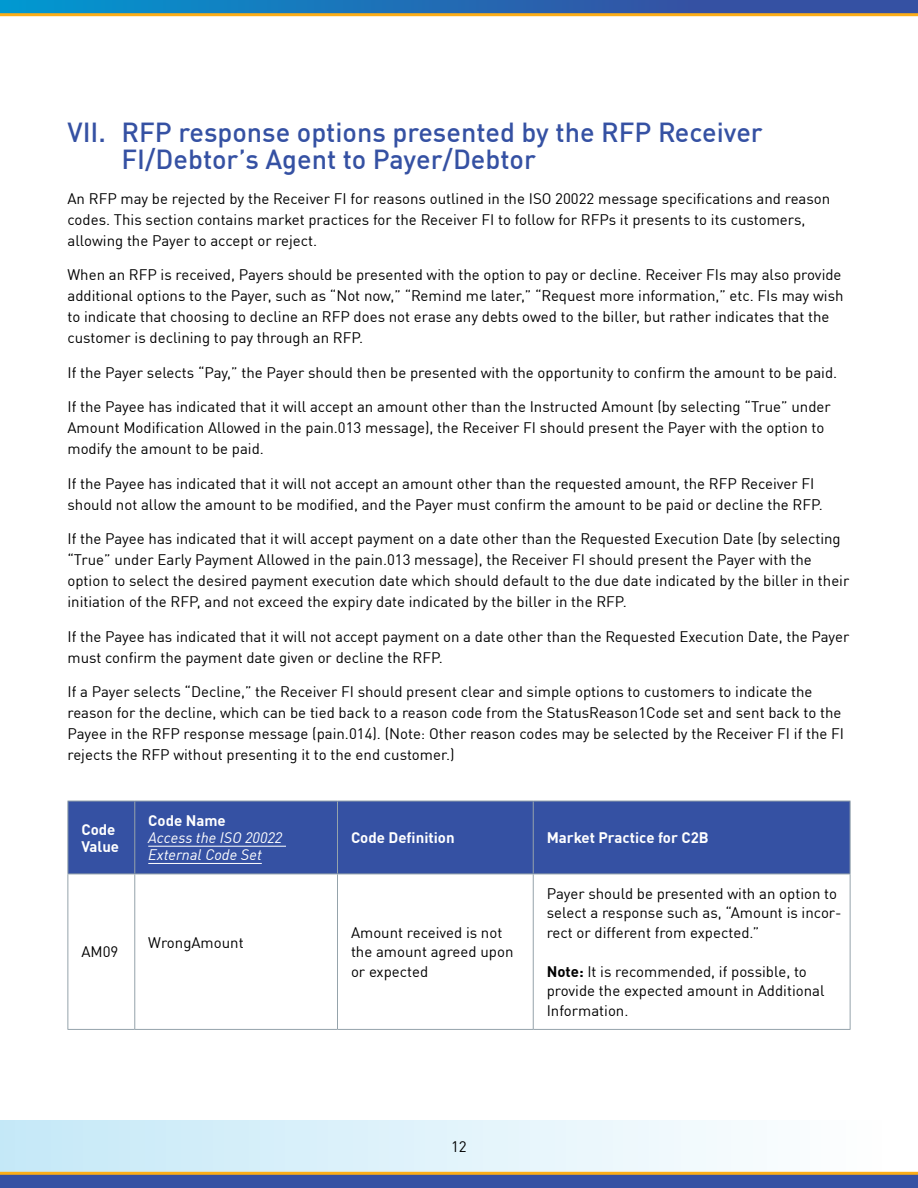
<style>
.page{position:relative;width:918px;height:1188px;background:#fff}
.page>*{position:absolute;margin:0;border:0;box-sizing:border-box;transform-origin:0 0}
.t1{font:500 27px/27px "DINOT";color:#3551a3}
.t2{font:15px/21px "DINOT";color:#000}
.t3{font:700 15px/17.2px "DINOT";color:#fff}
.t4{font:italic 15px/17.2px "DINOT";color:#fff}
.s1{font-weight:700}
</style>
<div class="page">
<div style="left:0;top:1120px;width:918px;height:58px;background:linear-gradient(to right,#c5e8f7,#fff)"></div>
<svg style="left:0;top:0;width:918px;height:13px"></svg>
<hr style="left:0;top:13px;width:918px;height:3px;background:#fbad18">
<div style="left:0;top:1173px;width:918px;height:15px;background:#3551a3"></div>
<hr style="left:0;top:1172px;width:918px;height:3px;background:#fbad18">
<div style="left:69px;top:802px;width:781px;height:72px;background:#3551a3"></div>
<hr style="left:68px;top:801px;width:67px;height:1px;background:#95a3ab">
<hr style="left:68px;top:801px;width:1px;height:73px;background:#95a3ab">
<hr style="left:135px;top:801px;width:202px;height:1px;background:#95a3ab">
<hr style="left:134px;top:801px;width:1px;height:73px;background:#95a3ab">
<hr style="left:338px;top:801px;width:195px;height:1px;background:#95a3ab">
<hr style="left:337px;top:801px;width:1px;height:73px;background:#95a3ab">
<hr style="left:533px;top:801px;width:317px;height:1px;background:#95a3ab">
<hr style="left:533px;top:801px;width:1px;height:73px;background:#95a3ab">
<hr style="left:850px;top:801px;width:1px;height:73px;background:#95a3ab">
<hr style="left:68px;top:874px;width:67px;height:1px;background:#95a3ab">
<hr style="left:135px;top:874px;width:202px;height:1px;background:#95a3ab">
<hr style="left:338px;top:874px;width:195px;height:1px;background:#95a3ab">
<hr style="left:533px;top:874px;width:317px;height:1px;background:#95a3ab">
<hr style="left:68px;top:874px;width:1px;height:155px;background:#95a3ab">
<hr style="left:134px;top:874px;width:1px;height:155px;background:#95a3ab">
<hr style="left:337px;top:874px;width:1px;height:155px;background:#95a3ab">
<hr style="left:533px;top:874px;width:1px;height:155px;background:#95a3ab">
<hr style="left:850px;top:874px;width:1px;height:155px;background:#95a3ab">
<hr style="left:68px;top:1029px;width:67px;height:1px;background:#95a3ab">
<hr style="left:135px;top:1029px;width:202px;height:1px;background:#95a3ab">
<hr style="left:338px;top:1029px;width:195px;height:1px;background:#95a3ab">
<hr style="left:533px;top:1029px;width:317px;height:1px;background:#95a3ab">
<hr style="left:148px;top:846px;width:138px;height:1px;background:#fff">
<hr style="left:148px;top:863px;width:114px;height:1px;background:#fff">
<p class="t1" style="left:122px;top:116px;width:643px;text-indent:-54px">VII. RFP response options presented by the RFP Receiver<br>FI/Debtor’s Agent to Payer/Debtor</p>
<p class="t2" style="left:68px;top:186px;width:764px">An RFP may be rejected by the Receiver FI for reasons outlined in the ISO 20022 message specifications and reason codes. This section contains market practices for the Receiver FI to follow for RFPs it presents to its customers, allowing the Payer to accept or reject.</p>
<p class="t2" style="left:68px;top:263px;width:778px">When an RFP is received, Payers should be presented with the option to pay or decline. Receiver FIs may also provide additional options to the Payer, such as “Not now,” “Remind me later,” “Request more information,” etc. FIs may wish to indicate that choosing to decline an RFP does not erase any debts owed to the biller, but rather indicates that the customer is declining to pay through an RFP.</p>
<p class="t2" style="left:68px;top:360px;width:771px">If the Payer selects “Pay,” the Payer should then be presented with the opportunity to confirm the amount to be paid.</p>
<p class="t2" style="left:68px;top:395px;width:765px">If the Payee has indicated that it will accept an amount other than the Instructed Amount (by selecting “True” under<br>Amount Modification Allowed in the pain.013 message), the Receiver FI should present the Payer with the option to modify the amount to be paid.</p>
<p class="t2" style="left:68px;top:471px;width:757px">If the Payee has indicated that it will not accept an amount other than the requested amount, the RFP Receiver FI should not allow the amount to be modified, and the Payer must confirm the amount to be paid or decline the RFP.</p>
<p class="t2" style="left:68px;top:527px;width:783px">If the Payee has indicated that it will accept payment on a date other than the Requested Execution Date (by selecting “True” under Early Payment Allowed in the pain.013 message), the Receiver FI should present the Payer with the option to select the desired payment execution date which should default to the due date indicated by the biller in their initiation of the RFP, and not exceed the expiry date indicated by the biller in the RFP.</p>
<p class="t2" style="left:68px;top:624px;width:784px">If the Payee has indicated that it will not accept payment on a date other than the Requested Execution Date, the Payer must confirm the payment date given or decline the RFP.</p>
<p class="t2" style="left:68px;top:680px;width:778px">If a Payer selects “Decline,” the Receiver FI should present clear and simple options to customers to indicate the reason for the decline, which can be tied back to a reason code from the StatusReason1Code set and sent back to the Payee in the RFP response message (pain.014). (Note: Other reason codes may be selected by the Receiver FI if the FI rejects the RFP without presenting it to the end customer.)</p>
<p class="t3" style="left:81px;top:819px;width:39px">Code<br>Value</p>
<p class="t2" style="left:81px;top:940px;width:39px">AM09</p>
<p class="t3" style="left:148px;top:811px;width:79px">Code Name</p>
<p class="t4" style="left:148px;top:828px;width:136px">Access the ISO 20022<br>External Code Set</p>
<p class="t3" style="left:351px;top:828px;width:105px">Code Definition</p>
<p class="t3" style="left:547px;top:828px;width:163px">Market Practice for C2B</p>
<p class="t2" style="left:148px;top:930px;width:97px">WrongAmount</p>
<p class="t2" style="left:351px;top:921px;width:164px;line-height:19.5px">Amount received is not the amount agreed upon or expected</p>
<p class="t2" style="left:547px;top:882px;width:296px;line-height:19.5px">Payer should be presented with an option to select a response such as, “Amount is incor&shy;rect or different from expected.”</p>
<p class="t2" style="left:547px;top:960px;width:279px;line-height:19.5px"><span class="s1">Note:</span> It is recommended, if possible, to provide the expected amount in Additional<br>Information.</p>
<p class="t2" style="left:451px;top:1135px;width:17px">12</p>
</div>
